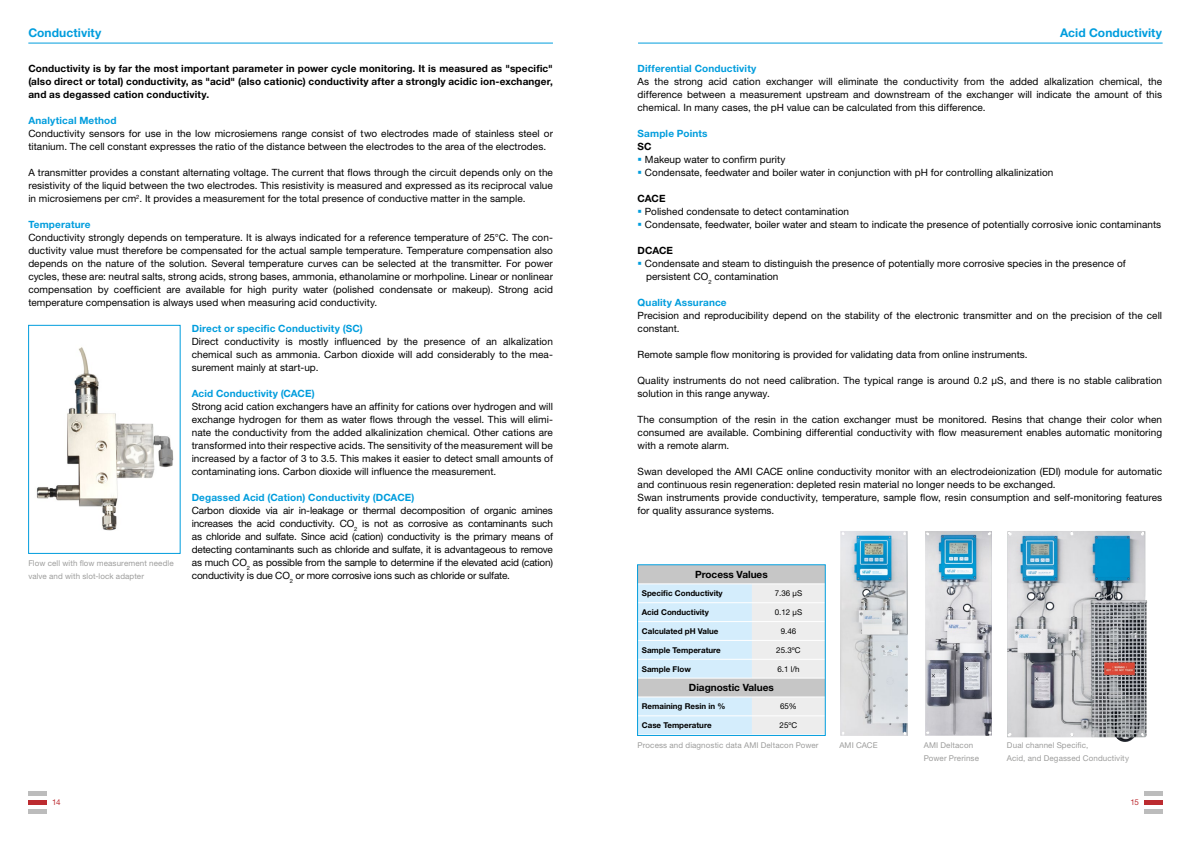
<style>
.page{position:relative;width:1191px;height:842px;background:#fff}
.page>*{position:absolute;margin:0;border:0;box-sizing:border-box;transform-origin:0 0}
.t1{font:700 12px "Helvetica Neue LT Std";letter-spacing:.005em;color:#009ddd}
.t2{font:10px/13px "Helvetica Neue LT Std";letter-spacing:.005em;color:#000;text-align:justify}
.t3{font:700 10px/13px "Helvetica Neue LT Std";letter-spacing:.01em;color:#000;text-align:justify}
.t4{font:700 10px "Helvetica Neue LT Std";letter-spacing:.015em;color:#009ddd}
.t5{font:8px/13px "Helvetica Neue LT Std";letter-spacing:.015em;color:#9d9d9c}
.t6{font:700 8px "Helvetica Neue LT Std";color:#000}
.t7{font:8px "Helvetica Neue LT Std";color:#000}
.t8{font:8px "Helvetica Neue LT Std";color:#bc2b30}
.s1{color:#009ddd}
</style>
<div class="page">
<hr style="left:28px;top:43px;width:525px;height:1px;background:#009ddd">
<hr style="left:638px;top:43px;width:524px;height:1px;background:#009ddd">
<div style="left:1144px;top:800px;width:18px;height:5px;background:#bc2b30"></div>
<div style="left:28px;top:800px;width:19px;height:5px;background:#bc2b30"></div>
<div style="left:1144px;top:791px;width:18px;height:5px;background:#bcbcbc"></div>
<div style="left:28px;top:791px;width:19px;height:5px;background:#bcbcbc"></div>
<div style="left:1144px;top:809px;width:18px;height:5px;background:#bcbcbc"></div>
<div style="left:28px;top:809px;width:19px;height:5px;background:#bcbcbc"></div>
<img style="left:36px;top:347px;width:138px;height:184px">
<div style="left:28px;top:325px;width:152px;height:229px;border:1px solid #009ddd"></div>
<img style="left:925px;top:531px;width:67px;height:205px">
<img style="left:840px;top:531px;width:67px;height:205px">
<img style="left:1007px;top:531px;width:125px;height:211px">
<div style="left:638px;top:565px;width:187px;height:19px;background:#c6c6c6"></div>
<svg style="left:639px;top:584px;width:184px;height:94px;background:#ddedf6"></svg>
<div style="left:638px;top:678px;width:187px;height:19px;background:#c6c6c6"></div>
<svg style="left:639px;top:697px;width:184px;height:37px;background:#deedf6"></svg>
<hr style="left:638px;top:583px;width:114px;height:1px;background:#fff">
<hr style="left:752px;top:583px;width:73px;height:1px;background:#fff">
<hr style="left:638px;top:602px;width:114px;height:1px;background:#fff">
<hr style="left:752px;top:602px;width:73px;height:1px;background:#fff">
<hr style="left:638px;top:621px;width:114px;height:1px;background:#fff">
<hr style="left:752px;top:621px;width:73px;height:1px;background:#fff">
<hr style="left:638px;top:640px;width:114px;height:1px;background:#fff">
<hr style="left:752px;top:640px;width:73px;height:1px;background:#fff">
<hr style="left:638px;top:659px;width:114px;height:1px;background:#fff">
<hr style="left:752px;top:659px;width:73px;height:1px;background:#fff">
<hr style="left:638px;top:678px;width:114px;height:1px;background:#fff">
<hr style="left:752px;top:678px;width:73px;height:1px;background:#fff">
<hr style="left:638px;top:696px;width:114px;height:1px;background:#fff">
<hr style="left:752px;top:696px;width:73px;height:1px;background:#fff">
<hr style="left:638px;top:715px;width:114px;height:1px;background:#fff">
<hr style="left:752px;top:715px;width:73px;height:1px;background:#fff">
<div style="left:637px;top:564px;width:188px;height:172px;border:1px solid #009ddd"></div>
<p class="t1" style="left:28px;top:25px;width:75px">Conductivity</p>
<p class="t3" style="left:28px;top:62px;width:526px">Conductivity is by far the most important parameter in power cycle monitoring. It is measured as "specific" (also direct or total) conductivity, as "acid" (also cationic) conductivity after a strongly acidic ion-exchanger, and as degassed cation conductivity.</p>
<p class="t4" style="left:28px;top:115px;width:90px">Analytical Method</p>
<p class="t2" style="left:28px;top:127px;width:526px">Conductivity sensors for use in the low microsiemens range consist of two electrodes made of stainless steel or titanium. The cell constant expresses the ratio of the distance between the electrodes to the area of the electrodes.</p>
<p class="t2" style="left:28px;top:166px;width:526px">A transmitter provides a constant alternating voltage. The current that flows through the circuit depends only on the resistivity of the liquid between the two electrodes. This resistivity is measured and expressed as its reciprocal value in microsiemens per cm<sup>2</sup>. It provides a measurement for the total presence of conductive matter in the sample.</p>
<p class="t4" style="left:28px;top:219px;width:64px">Temperature</p>
<p class="t2" style="left:28px;top:231px;width:526px">Conductivity strongly depends on temperature. It is always indicated for a reference temperature of 25°C. The con&shy;ductivity value must therefore be compensated for the actual sample temperature. Temperature compensation also depends on the nature of the solution. Several temperature curves can be selected at the transmitter. For power cycles, these are: neutral salts, strong acids, strong bases, ammonia, ethanolamine or morhpoline. Linear or nonlinear compensation by coefficient are available for high purity water (polished condensate or makeup). Strong acid temperature compensation is always used when measuring acid conductivity.</p>
<p class="t4" style="left:192px;top:323px;width:173px">Direct or specific Conductivity (SC)</p>
<p class="t2" style="left:192px;top:335px;width:363px">Direct conductivity is mostly influenced by the presence of an alkalization chemical such as ammonia. Carbon dioxide will add considerably to the mea&shy;surement mainly at start-up.</p>
<p class="t4" style="left:192px;top:388px;width:125px">Acid Conductivity (CACE)</p>
<p class="t2" style="left:192px;top:400px;width:363px">Strong acid cation exchangers have an affinity for cations over hydrogen and will exchange hydrogen for them as water flows through the vessel. This will elimi&shy;nate the conductivity from the added alkalinization chemical. Other cations are transformed into their respective acids. The sensitivity of the measurement will be increased by a factor of 3 to 3.5. This makes it easier to detect small amounts of contaminating ions. Carbon dioxide will influence the measurement.</p>
<p class="t4" style="left:192px;top:492px;width:224px">Degassed Acid (Cation) Conductivity (DCACE)</p>
<p class="t2" style="left:192px;top:504px;width:363px">Carbon dioxide via air in-leakage or thermal decomposition of organic amines increases the acid conductivity. CO<sub>2</sub> is not as corrosive as contaminants such as chloride and sulfate. Since acid (cation) conductivity is the primary means of detecting contaminants such as chloride and sulfate, it is advantageous to remove as much CO<sub>2</sub> as possible from the sample to determine if the elevated acid (cation) conductivity is due CO<sub>2</sub> or more corrosive ions such as chloride or sulfate.</p>
<p class="t5" style="left:28px;top:557px;width:147px">Flow cell with flow measurement needle valve and with slot-lock adapter</p>
<p class="t1" style="left:1060px;top:25px;width:104px">Acid Conductivity</p>
<p class="t4" style="left:637px;top:63px;width:120px">Differential Conductivity</p>
<p class="t2" style="left:637px;top:75px;width:526px">As the strong acid cation exchanger will eliminate the conductivity from the added alkalization chemical, the difference between a measurement upstream and downstream of the exchanger will indicate the amount of this chemical. In many cases, the pH value can be calculated from this difference.</p>
<p class="t4" style="left:637px;top:128px;width:72px">Sample Points</p>
<p class="t3" style="left:637px;top:140px;width:15px">SC</p>
<p class="t2" style="left:637px;top:153px;width:149px"><span class="s1">▪</span> Makeup water to confirm purity</p>
<p class="t2" style="left:637px;top:166px;width:417px"><span class="s1">▪</span> Condensate, feedwater and boiler water in conjunction with pH for controlling alkalinization</p>
<p class="t3" style="left:637px;top:192px;width:29px">CACE</p>
<p class="t2" style="left:637px;top:205px;width:213px"><span class="s1">▪</span> Polished condensate to detect contamination</p>
<p class="t2" style="left:637px;top:218px;width:525px"><span class="s1">▪</span> Condensate, feedwater, boiler water and steam to indicate the presence of potentially corrosive ionic contaminants</p>
<p class="t3" style="left:637px;top:244px;width:37px">DCACE</p>
<p class="t2" style="left:646px;top:257px;width:481px;text-indent:-9px"><span class="s1">▪</span> Condensate and steam to distinguish the presence of potentially more corrosive species in the presence of persistent CO<sub>2</sub> contamination</p>
<p class="t4" style="left:637px;top:297px;width:91px">Quality Assurance</p>
<p class="t2" style="left:637px;top:309px;width:526px">Precision and reproducibility depend on the stability of the electronic transmitter and on the precision of the cell constant.</p>
<p class="t2" style="left:637px;top:348px;width:392px">Remote sample flow monitoring is provided for validating data from online instruments.</p>
<p class="t2" style="left:637px;top:374px;width:526px">Quality instruments do not need calibration. The typical range is around 0.2 μS, and there is no stable calibration solution in this range anyway.</p>
<p class="t2" style="left:637px;top:413px;width:526px">The consumption of the resin in the cation exchanger must be monitored. Resins that change their color when consumed are available. Combining differential conductivity with flow measurement enables automatic monitoring with a remote alarm.</p>
<p class="t2" style="left:637px;top:465px;width:526px;text-align:left">Swan developed the AMI CACE online conductivity monitor with an electrodeionization (EDI) module for automatic and continuous resin regeneration: depleted resin material no longer needs to be exchanged.<br>Swan instruments provide conductivity, temperature, sample flow, resin consumption and self-monitoring features for quality assurance systems.</p>
<p class="t3" style="left:695px;top:568px;width:74px">Process Values</p>
<p class="t6" style="left:642px;top:588px;width:82px">Specific Conductivity</p>
<p class="t7" style="left:774px;top:588px;width:29px">7.36 μS</p>
<p class="t6" style="left:642px;top:607px;width:69px">Acid Conductivity</p>
<p class="t7" style="left:774px;top:607px;width:29px">0.12 μS</p>
<p class="t6" style="left:642px;top:626px;width:78px">Calculated pH Value</p>
<p class="t7" style="left:780px;top:626px;width:17px">9.46</p>
<p class="t6" style="left:642px;top:645px;width:80px">Sample Temperature</p>
<p class="t7" style="left:776px;top:645px;width:26px">25.3ºC</p>
<p class="t6" style="left:642px;top:664px;width:51px">Sample Flow</p>
<p class="t7" style="left:777px;top:664px;width:24px">6.1 l/h</p>
<p class="t3" style="left:689px;top:681px;width:86px">Diagnostic Values</p>
<p class="t6" style="left:642px;top:701px;width:85px">Remaining Resin in %</p>
<p class="t7" style="left:780px;top:702px;width:18px">65%</p>
<p class="t6" style="left:642px;top:720px;width:71px">Case Temperature</p>
<p class="t7" style="left:779px;top:720px;width:19px">25ºC</p>
<p class="t5" style="left:637px;top:739px;width:182px">Process and diagnostic data AMI Deltacon Power</p>
<p class="t5" style="left:839px;top:739px;width:40px">AMI CACE</p>
<p class="t5" style="left:1007px;top:739px;width:124px">Dual channel Specific,<br>Acid, and Degassed Conductivity</p>
<p class="t5" style="left:923px;top:739px;width:57px">AMI Deltacon<br>Power Prerinse</p>
<p class="t8" style="left:52px;top:797px;width:10px">14</p>
<p class="t8" style="left:1130px;top:797px;width:10px">15</p>
</div>
